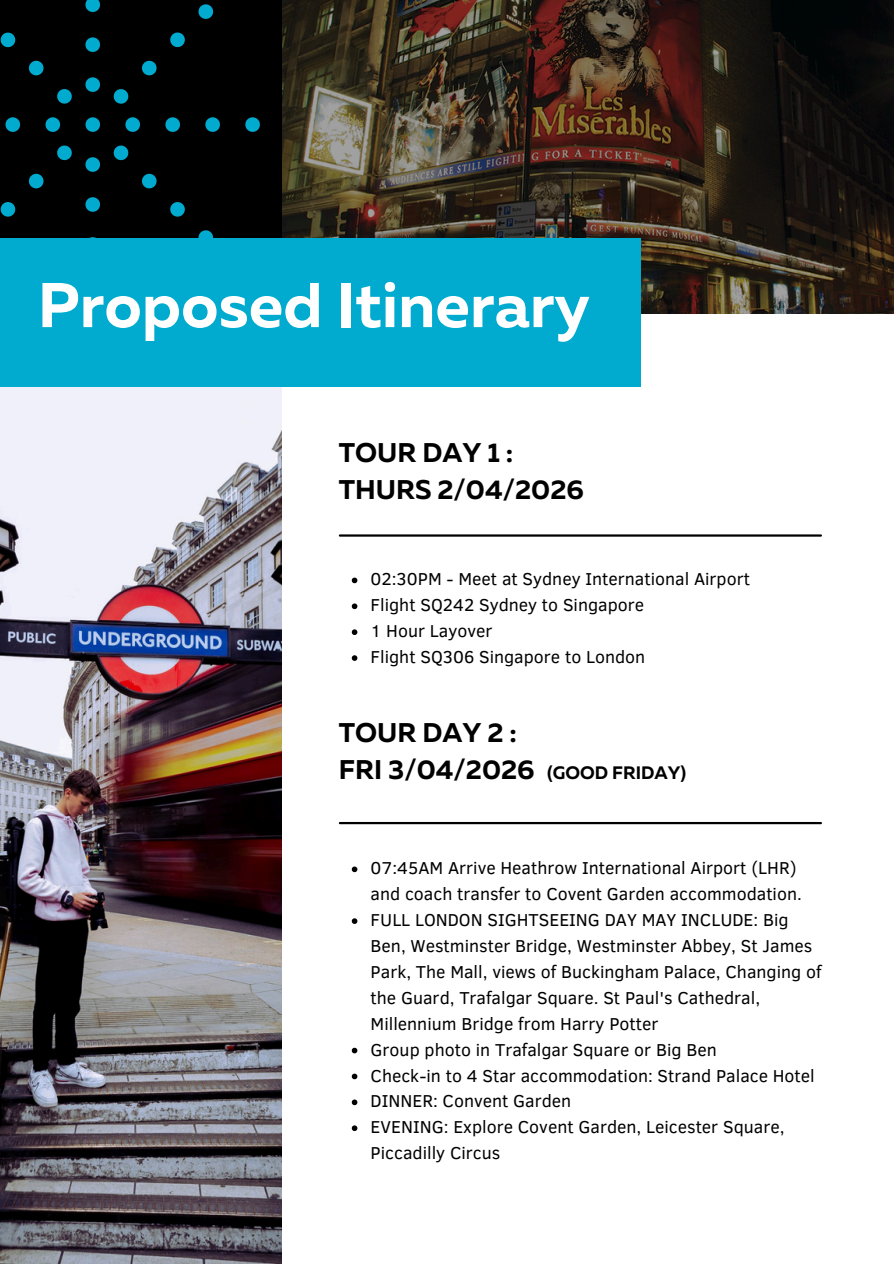
<style>
.page{position:relative;width:894px;height:1264px;background:#fff}
.page>*{position:absolute;margin:0;border:0;box-sizing:border-box;transform-origin:0 0}
.t1{font:700 63px "Muller";color:#fff}
.t2{font:700 27px/37.2px "Muller";color:#000}
.t3{font:700 18px "Muller";color:#000}
.t4{font:17.7px/25.8px "Clear Sans";color:#000}
</style>
<div class="page">
<img style="left:281px;top:0;width:612px;height:313px">
<div style="left:0;top:0;width:281px;height:1263px;background:#000"></div>
<svg style="left:85px;top:0;width:15px;height:12px"></svg>
<svg style="left:85px;top:37px;width:15px;height:15px"></svg>
<svg style="left:85px;top:77px;width:15px;height:15px"></svg>
<svg style="left:85px;top:157px;width:15px;height:15px"></svg>
<svg style="left:85px;top:197px;width:15px;height:15px"></svg>
<svg style="left:245px;top:117px;width:15px;height:15px"></svg>
<svg style="left:205px;top:117px;width:15px;height:15px"></svg>
<svg style="left:165px;top:117px;width:15px;height:15px"></svg>
<svg style="left:125px;top:117px;width:15px;height:15px"></svg>
<svg style="left:45px;top:117px;width:15px;height:15px"></svg>
<svg style="left:6px;top:117px;width:14px;height:15px"></svg>
<svg style="left:198px;top:4px;width:15px;height:15px"></svg>
<svg style="left:170px;top:33px;width:15px;height:14px"></svg>
<svg style="left:142px;top:61px;width:14px;height:14px"></svg>
<svg style="left:114px;top:89px;width:14px;height:15px"></svg>
<svg style="left:57px;top:145px;width:15px;height:15px"></svg>
<svg style="left:29px;top:174px;width:14px;height:14px"></svg>
<svg style="left:1px;top:202px;width:14px;height:15px"></svg>
<svg style="left:198px;top:230px;width:15px;height:8px"></svg>
<svg style="left:170px;top:202px;width:15px;height:15px"></svg>
<svg style="left:142px;top:174px;width:14px;height:14px"></svg>
<svg style="left:114px;top:145px;width:14px;height:15px"></svg>
<svg style="left:85px;top:117px;width:15px;height:15px"></svg>
<svg style="left:57px;top:89px;width:15px;height:15px"></svg>
<svg style="left:29px;top:61px;width:14px;height:14px"></svg>
<svg style="left:1px;top:33px;width:14px;height:14px"></svg>
<img style="left:0;top:387px;width:281px;height:876px">
<div style="left:0;top:238px;width:640px;height:149px;background:#00abcf"></div>
<hr style="left:340px;top:534px;width:480px;height:2px;background:#000">
<svg style="left:351px;top:577px;width:6px;height:6px"></svg>
<svg style="left:351px;top:603px;width:6px;height:6px"></svg>
<svg style="left:351px;top:629px;width:6px;height:6px"></svg>
<svg style="left:351px;top:655px;width:6px;height:6px"></svg>
<hr style="left:340px;top:822px;width:480px;height:2px;background:#000">
<svg style="left:351px;top:866px;width:6px;height:6px"></svg>
<svg style="left:351px;top:918px;width:6px;height:5px"></svg>
<svg style="left:351px;top:1047px;width:6px;height:6px"></svg>
<svg style="left:351px;top:1073px;width:6px;height:6px"></svg>
<svg style="left:351px;top:1099px;width:6px;height:6px"></svg>
<svg style="left:351px;top:1125px;width:6px;height:5px"></svg>
<p class="t1" style="left:38px;top:279px;width:553px">Proposed Itinerary</p>
<p class="t2" style="left:338px;top:436px;width:246px">TOUR DAY 1 :<br>THURS 2/04/2026</p>
<h1 class="t4" style="left:370px;top:565px;width:381px">02:30PM - Meet at Sydney International Airport</h1>
<h2 class="t4" style="left:370px;top:591px;width:275px">Flight SQ242 Sydney to Singapore</h2>
<p class="t4" style="left:370px;top:617px;width:123px">1 Hour Layover</p>
<p class="t4" style="left:370px;top:643px;width:276px">Flight SQ306 Singapore to London</p>
<p class="t2" style="left:338px;top:716px;width:197px">TOUR DAY 2 :<br>FRI 3/04/2026</p>
<p class="t3" style="left:547px;top:765px;width:141px">(GOOD FRIDAY)</p>
<p class="t4" style="left:370px;top:854px;width:432px">07:45AM Arrive Heathrow International Airport (LHR) and coach transfer to Covent Garden accommodation.</p>
<h2 class="t4" style="left:370px;top:906px;width:452px">FULL LONDON SIGHTSEEING DAY MAY INCLUDE: Big Ben, Westminster Bridge, Westminster Abbey, St James Park, The Mall, views of Buckingham Palace, Changing of the Guard, Trafalgar Square. St Paul's Cathedral, Millennium Bridge from Harry Potter</h2>
<p class="t4" style="left:370px;top:1035px;width:347px">Group photo in Trafalgar Square or Big Ben</p>
<p class="t4" style="left:370px;top:1061px;width:445px">Check-in to 4 Star accommodation: Strand Palace Hotel</p>
<p class="t4" style="left:370px;top:1087px;width:202px">DINNER: Convent Garden</p>
<p class="t4" style="left:370px;top:1113px;width:415px">EVENING: Explore Covent Garden, Leicester Square,<br>Piccadilly Circus</p>
</div>
